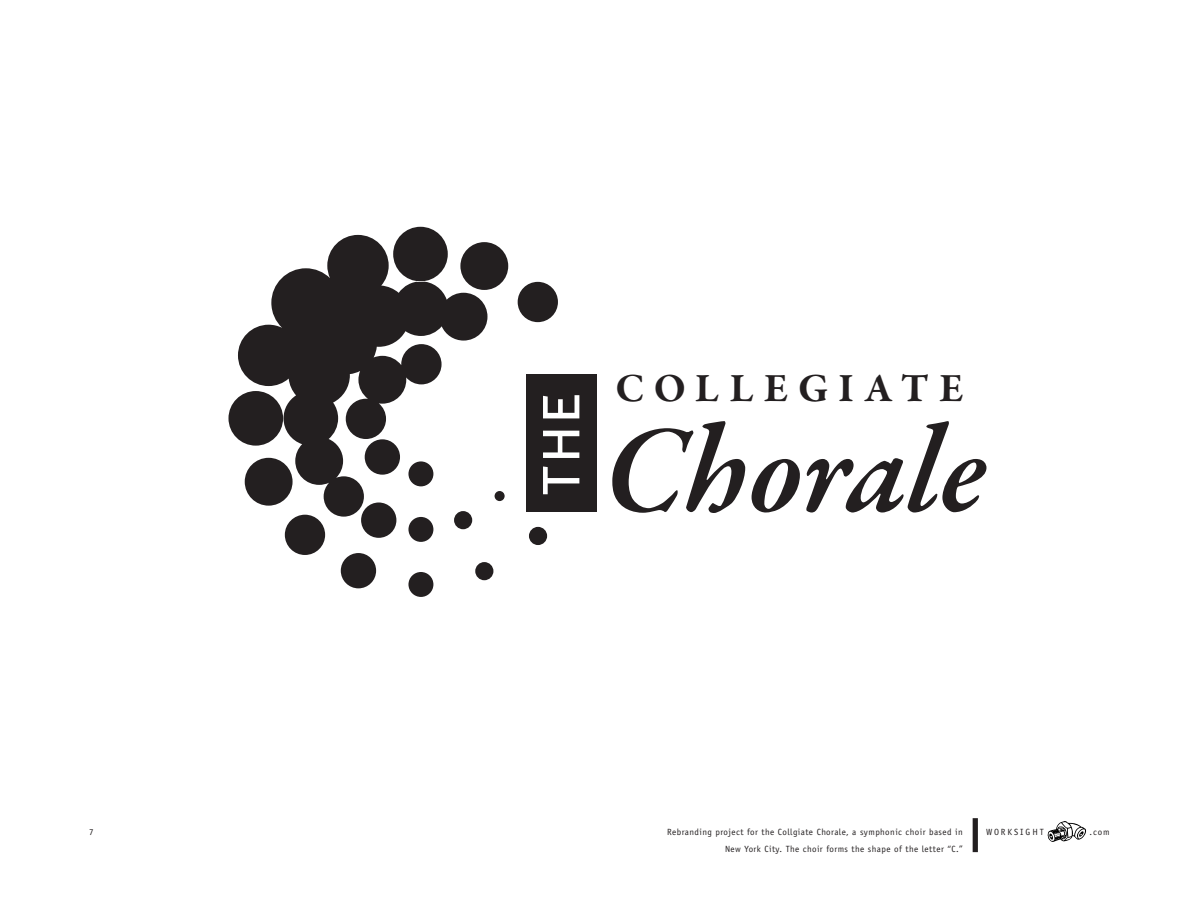
<style>
.page{position:relative;width:1188px;height:918px;background:#fff}
.page>*{position:absolute;margin:0;border:0;box-sizing:border-box;transform-origin:0 0}
.t1{font:italic 600 126.6px "Garamond Premr Pro";letter-spacing:-.01em;color:#231f20}
.t2{font:69.75px "Meta Plus Normal Caps";color:#fff}
.t3{font:700 40.95px "Garamond Premr Pro";letter-spacing:.23em;color:#231f20}
.t4{font:9px/16.5px "Officina Sans";letter-spacing:.05em;color:#231f20;text-align:right}
.t5{font:9px "Officina Sans";letter-spacing:.22em;color:#231f20}
</style>
<div class="page">
<div style="left:973px;top:818px;width:5px;height:34px;background:#231f20"></div>
<svg style="left:1047px;top:821px;width:39px;height:21px"></svg>
<svg style="left:228px;top:227px;width:330px;height:370px"></svg>
<div style="left:526px;top:374px;width:71px;height:138px;background:#231f20"></div>
<p class="t2" style="left:515px;top:497px;width:107px;rotate:-90deg">the</p>
<p class="t3" style="left:615px;top:363px;width:350px">COLLEGIATE</p>
<p class="t1" style="left:603px;top:392px;width:386px">Chorale</p>
<p class="t4" style="left:89px;top:824px;width:6px">7</p>
<p class="t4" style="left:667px;top:824px;width:297px">Rebranding project for the Collgiate Chorale, a symphonic choir based in<br>New York City. The choir forms the shape of the letter “C.”</p>
<p class="t5" style="left:986px;top:827px;width:59px">WORKSIGHT</p>
<p class="t4" style="left:1090px;top:824px;width:22px">.com</p>
</div>
